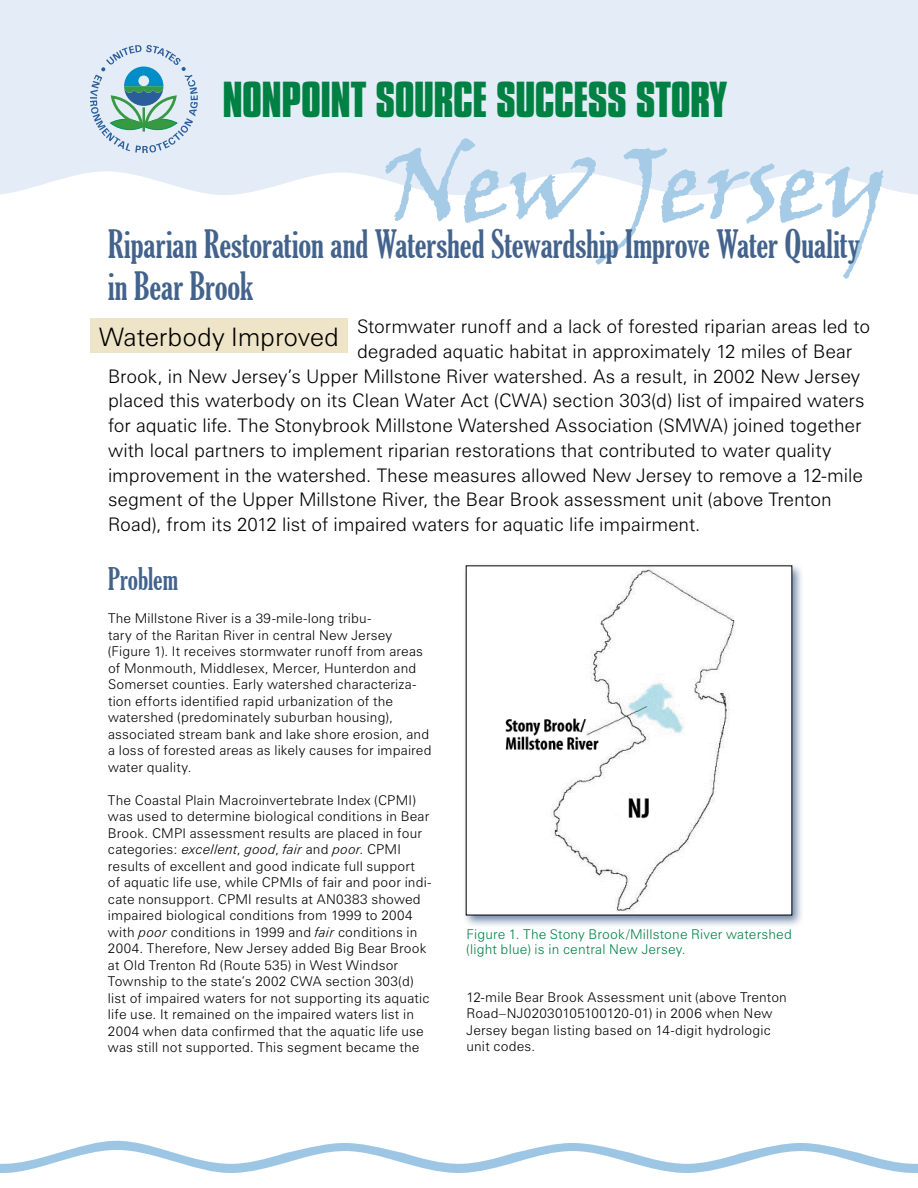
<style>
.page{position:relative;width:918px;height:1188px;background:#fff}
.page>*{position:absolute;margin:0;border:0;box-sizing:border-box;transform-origin:0 0}
.title_state_name{font:105px "Viner Hand ITC";letter-spacing:-.015em;color:#a5cbe7}
.title_line_2{font:700 43.5px "Compacta BT";letter-spacing:-.01em;color:#008144}
.title_story{font:extra-condensed 37.5px/42px "Gloucester";color:#43638c}
.t1{font:extra-condensed 30px "Gloucester";color:#43638c}
.title_restored{font:300 25.5px "Zurich BT";letter-spacing:-.005em;color:#000}
.body_text_intro{font:300 18.75px "Zurich BT";color:#000}
.body_text{font:300 13.5px/16.5px "Zurich BT";letter-spacing:.015em;color:#000}
.t2{font:300 13.5px/15px "Zurich BT";letter-spacing:.015em;color:#008144}
.s1{font-style:italic}
</style>
<div class="page">
<svg style="left:0;top:1141px;width:918px;height:32px"></svg>
<div style="left:0;top:0;width:918px;height:195px;background:#e4edf7"></div>
<svg style="left:90px;top:45px;width:108px;height:108px;background:#b3d0d8"></svg>
<div style="left:462px;top:562px;width:343px;height:366px;background:#43638c;opacity:.75"></div>
<div style="left:466px;top:566px;width:326px;height:349px;background:#fff"></div>
<div style="left:90px;top:319px;width:258px;height:34px;background:#eee4c8"></div>
<img style="left:505px;top:568px;width:230px;height:345px">
<h1 class="title_line_2" style="left:222px;top:73px;width:506px">NONPOINT SOURCE SUCCESS STORY</h1>
<h1 class="title_state_name" style="left:384px;top:118px;width:509px">New Jersey</h1>
<h1 class="title_story" style="left:108px;top:224px;width:753px">Riparian Restoration and Watershed Stewardship Improve Water Quality in Bear Brook</h1>
<h2 class="title_restored" style="left:99px;top:321px;width:241px">Waterbody Improved</h2>
<p class="body_text_intro" style="left:357px;top:315px;width:515px">Stormwater runoff and a lack of forested riparian areas led to</p>
<p class="body_text_intro" style="left:357px;top:340px;width:497px">degraded aquatic habitat in approximately 12 miles of Bear</p>
<p class="body_text_intro" style="left:108px;top:365px;width:754px">Brook, in New Jersey’s Upper Millstone River watershed. As a result, in 2002 New Jersey</p>
<p class="body_text_intro" style="left:108px;top:389px;width:758px">placed this waterbody on its Clean Water Act (CWA) section 303(d) list of impaired waters</p>
<p class="body_text_intro" style="left:108px;top:414px;width:755px">for aquatic life. The Stonybrook Millstone Watershed Association (SMWA) joined together</p>
<p class="body_text_intro" style="left:108px;top:439px;width:725px">with local partners to implement riparian restorations that contributed to water quality</p>
<p class="body_text_intro" style="left:108px;top:464px;width:756px">improvement in the watershed. These measures allowed New Jersey to remove a 12-mile</p>
<p class="body_text_intro" style="left:108px;top:488px;width:725px">segment of the Upper Millstone River, the Bear Brook assessment unit (above Trenton</p>
<p class="body_text_intro" style="left:108px;top:513px;width:594px">Road), from its 2012 list of impaired waters for aquatic life impairment.</p>
<h2 class="t1" style="left:108px;top:562px;width:72px">Problem</h2>
<p class="body_text" style="left:108px;top:610px;width:325px">The Millstone River is a 39-mile-long tribu-<br>tary of the Raritan River in central New Jersey (Figure 1). It receives stormwater runoff from areas of Monmouth, Middlesex, Mercer, Hunterdon and Somerset counties. Early watershed characteriza&shy;tion efforts identified rapid urbanization of the watershed (predominately suburban housing), associated stream bank and lake shore erosion, and a loss of forested areas as likely causes for impaired water quality.</p>
<p class="body_text" style="left:108px;top:792px;width:325px">The Coastal Plain Macroinvertebrate Index (CPMI) was used to determine biological conditions in Bear Brook. CMPI assessment results are placed in four categories: <span class="s1">excellent</span>, <span class="s1">good</span>, <span class="s1">fair</span> and <span class="s1">poor</span>. CPMI results of excellent and good indicate full support<br>of aquatic life use, while CPMIs of fair and poor indi&shy;cate nonsupport. CPMI results at AN0383 showed impaired biological conditions from 1999 to 2004 with <span class="s1">poor</span> conditions in 1999 and <span class="s1">fair</span> conditions in 2004. Therefore, New Jersey added Big Bear Brook at Old Trenton Rd (Route 535) in West Windsor Township to the state’s 2002 CWA section 303(d) list of impaired waters for not supporting its aquatic life use. It remained on the impaired waters list in 2004 when data confirmed that the aquatic life use was still not supported. This segment became the</p>
<p class="t2" style="left:466px;top:927px;width:327px">Figure 1. The Stony Brook/Millstone River watershed (light blue) is in central New Jersey.</p>
<p class="body_text" style="left:466px;top:989px;width:322px">12-mile Bear Brook Assessment unit (above Trenton Road–NJ02030105100120-01) in 2006 when New Jersey began listing based on 14-digit hydrologic unit codes.</p>
</div>
